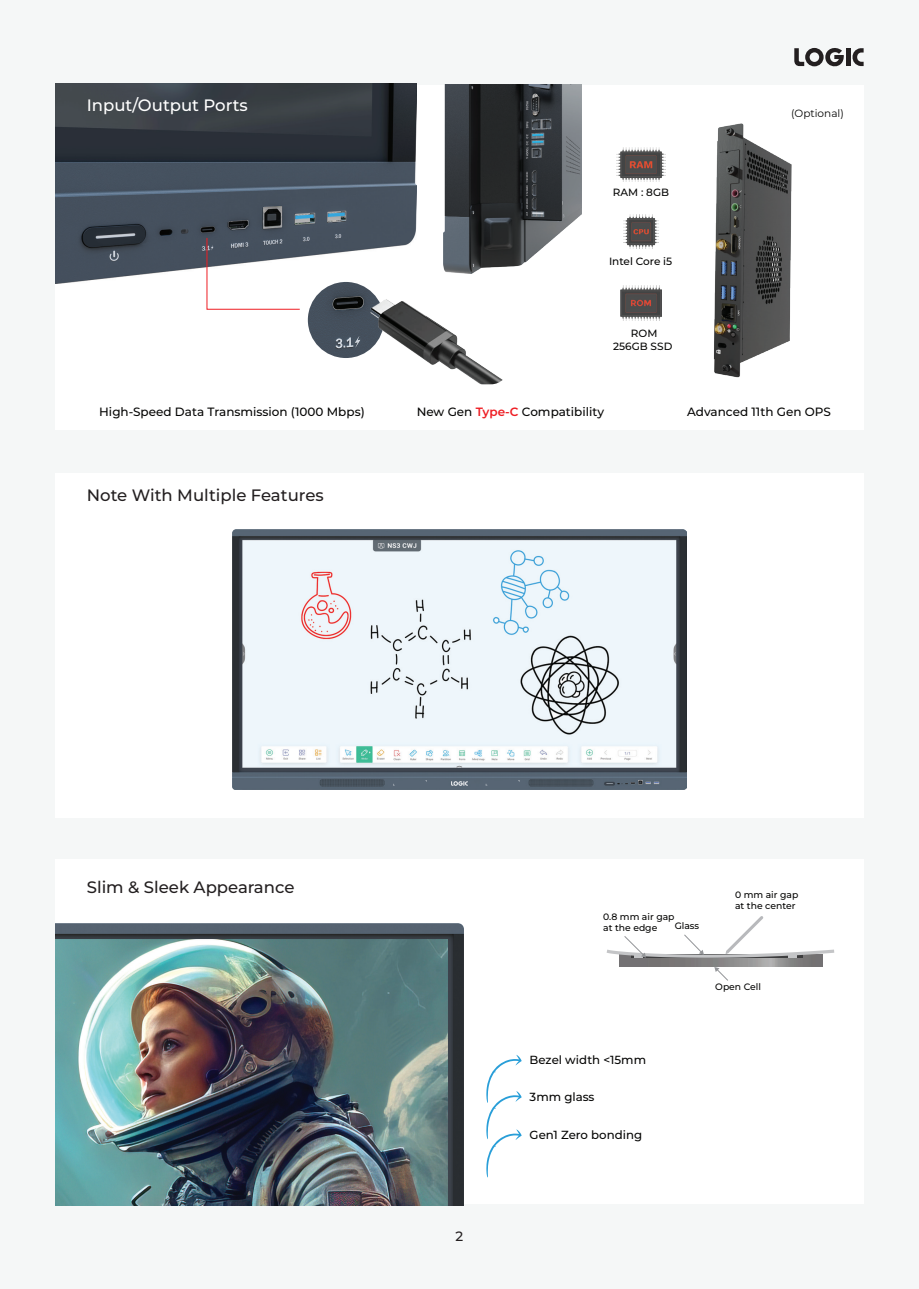
<style>
.page{position:relative;width:919px;height:1289px;background:#fff}
.page>*{position:absolute;margin:0;border:0;box-sizing:border-box;transform-origin:0 0}
.t1{font:100 16.5px "Montserrat";color:#231f20}
.t2{font:100 16.5px "Montserrat";color:#fff}
.t3{font:100 13.5px "Montserrat";color:#231f20}
.t4{font:500 12px "Montserrat";color:#050504}
.t5{font:500 11.7px "Montserrat";color:#050504}
.t6{font:500 10.5px/12.6px "Montserrat";color:#050504;text-align:center}
.t7{font:10.5px "Montserrat";color:#050504}
.t8{font:100 9.3px/11.1px "Montserrat";color:#050504}
.s1{font-weight:600;color:#ee1d23}
</style>
<div class="page">
<div style="left:0;top:0;width:918px;height:1288px;background:#f5f7f7"></div>
<div style="left:55px;top:85px;width:808px;height:344px;background:#fff"></div>
<img style="left:56px;top:84px;width:360px;height:199px">
<div style="left:55px;top:859px;width:808px;height:344px;background:#fff"></div>
<div style="left:55px;top:473px;width:808px;height:344px;background:#fff"></div>
<img style="left:308px;top:282px;width:76px;height:76px;border-radius:38px">
<svg style="left:207px;top:237px;width:93px;height:72px"></svg>
<img style="left:367px;top:294px;width:136px;height:90px">
<svg style="left:714px;top:966px;width:14px;height:15px"></svg>
<svg style="left:606px;top:916px;width:229px;height:43px"></svg>
<svg style="left:486px;top:1055px;width:35px;height:122px"></svg>
<img style="left:665px;top:123px;width:127px;height:255px">
<img style="left:623px;top:214px;width:35px;height:35px">
<img style="left:616px;top:147px;width:49px;height:35px">
<img style="left:620px;top:285px;width:41px;height:35px">
<img style="left:55px;top:923px;width:409px;height:282px">
<svg style="left:794px;top:47px;width:69px;height:20px"></svg>
<img style="left:232px;top:529px;width:454px;height:260px">
<img style="left:443px;top:84px;width:139px;height:189px">
<h1 class="t2" style="left:87px;top:94px;width:162px">Input/Output Ports</h1>
<p class="t6" style="left:613px;top:186px;width:58px">RAM : 8GB</p>
<p class="t6" style="left:609px;top:255px;width:65px">Intel Core i5</p>
<p class="t6" style="left:613px;top:326px;width:61px">ROM<br>256GB SSD</p>
<p class="t7" style="left:791px;top:106px;width:54px">(Optional)</p>
<p class="t4" style="left:99px;top:403px;width:267px">High-Speed Data Transmission (1000 Mbps)</p>
<p class="t4" style="left:416px;top:403px;width:189px">New Gen <span class="s1">Type-C</span> Compatibility</p>
<p class="t4" style="left:687px;top:403px;width:145px">Advanced 11th Gen OPS</p>
<h1 class="t1" style="left:87px;top:484px;width:238px">Note With Multiple Features</h1>
<h1 class="t1" style="left:87px;top:876px;width:209px">Slim &amp; Sleek Appearance</h1>
<p class="t3" style="left:455px;top:1227px;width:9px">2</p>
<p class="t8" style="left:603px;top:911px;width:73px">0.8 mm air gap at the edge</p>
<p class="t8" style="left:674px;top:919px;width:26px">Glass</p>
<p class="t8" style="left:735px;top:888px;width:65px">0 mm air gap at the center</p>
<p class="t8" style="left:715px;top:980px;width:47px">Open Cell</p>
<p class="t5" style="left:529px;top:1051px;width:118px">Bezel width &lt;15mm</p>
<p class="t5" style="left:529px;top:1088px;width:66px">3mm glass</p>
<p class="t5" style="left:529px;top:1126px;width:114px">Gen1 Zero bonding</p>
</div>
